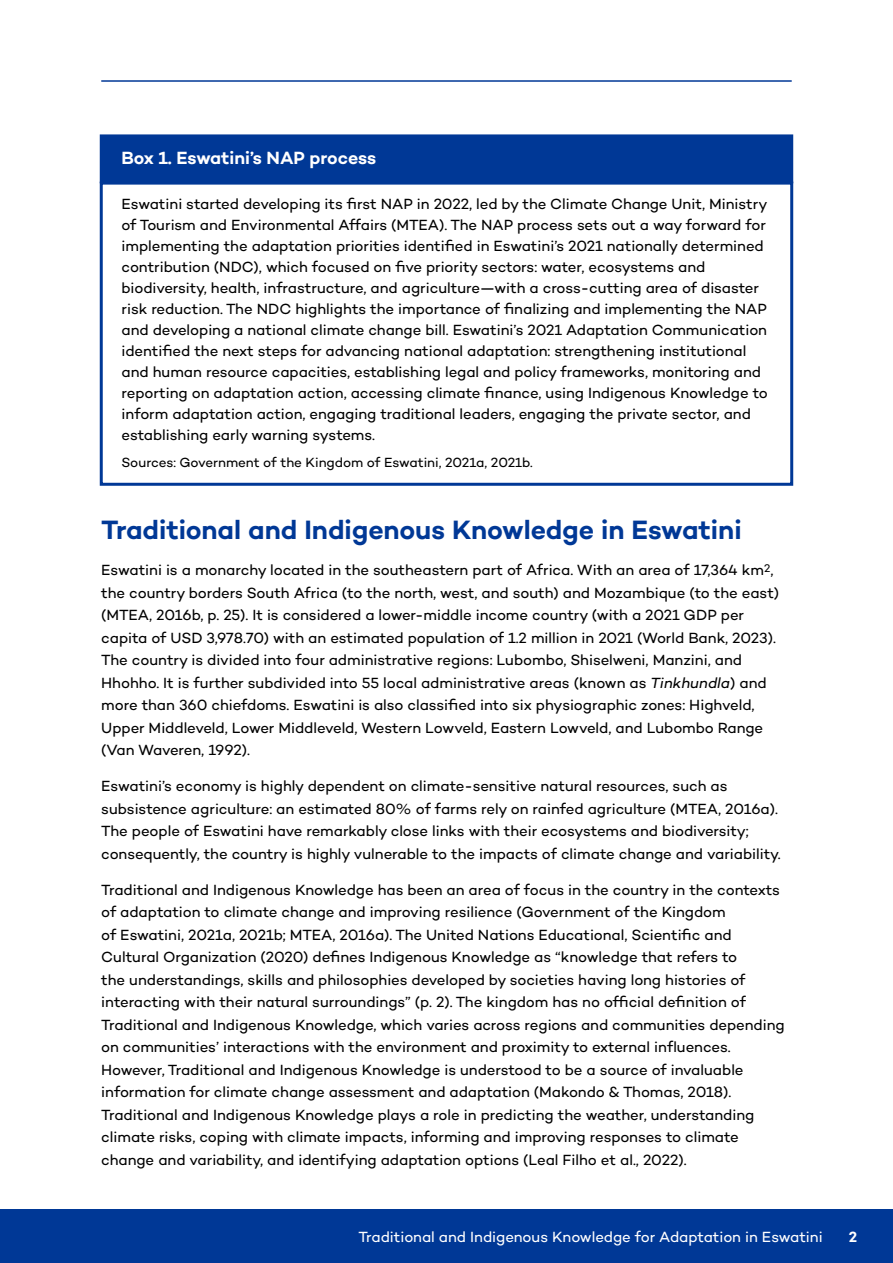
<style>
.page{position:relative;width:893px;height:1263px;background:#fff}
.page>*{position:absolute;margin:0;border:0;box-sizing:border-box;transform-origin:0 0}
.t1{font:600 27px "Campton";letter-spacing:-.005em;color:#003896}
.Box_H1{font:600 18px "Campton";letter-spacing:-.005em;color:#fff}
.Box_Body{font:15px/22.5px "Campton";letter-spacing:-.005em;color:#000}
.t2{font:15px "Campton";letter-spacing:-.005em;color:#fff}
.t3{font:600 15px "Campton";color:#fff}
.Box_Body__last{font:13.5px "Campton";letter-spacing:-.01em;color:#000}
.s1{font-style:italic}
</style>
<div class="page">
<hr style="left:101px;top:80px;width:691px;height:2px;background:#003896">
<div style="left:0;top:1209px;width:893px;height:54px;background:#003896"></div>
<div style="left:100px;top:134px;width:693px;height:49px;background:#003896;border:3px solid #003896"></div>
<div style="left:100px;top:182px;width:693px;height:304px;border:3px solid #003896"></div>
<p class="Box_H1" style="left:122px;top:146px;width:256px">Box 1. Eswatini’s NAP process</p>
<p class="Box_Body" style="left:122px;top:193px;width:648px;line-height:21px">Eswatini started developing its first NAP in 2022, led by the Climate Change Unit, Ministry of Tourism and Environmental Affairs (MTEA). The NAP process sets out a way forward for implementing the adaptation priorities identified in Eswatini’s 2021 nationally determined contribution (NDC), which focused on five priority sectors: water, ecosystems and biodiversity, health, infrastructure, and agriculture—with a cross-cutting area of disaster risk reduction. The NDC highlights the importance of finalizing and implementing the NAP and developing a national climate change bill. Eswatini’s 2021 Adaptation Communication identified the next steps for advancing national adaptation: strengthening institutional and human resource capacities, establishing legal and policy frameworks, monitoring and reporting on adaptation action, accessing climate finance, using Indigenous Knowledge to inform adaptation action, engaging traditional leaders, engaging the private sector, and establishing early warning systems.</p>
<p class="Box_Body__last" style="left:122px;top:454px;width:413px">Sources: Government of the Kingdom of Eswatini, 2021a, 2021b.</p>
<h1 class="t1" style="left:101px;top:513px;width:642px">Traditional and Indigenous Knowledge in Eswatini</h1>
<p class="Box_Body" style="left:101px;top:559px;width:679px">Eswatini is a monarchy located in the southeastern part of Africa. With an area of 17,364 km<sup>2</sup>, the country borders South Africa (to the north, west, and south) and Mozambique (to the east) (MTEA, 2016b, p. 25). It is considered a lower-middle income country (with a 2021 GDP per capita of USD 3,978.70) with an estimated population of 1.2 million in 2021 (World Bank, 2023).<br>The country is divided into four administrative regions: Lubombo, Shiselweni, Manzini, and Hhohho. It is further subdivided into 55 local administrative areas (known as <span class="s1">Tinkhundla</span>) and more than 360 chiefdoms. Eswatini is also classified into six physiographic zones: Highveld, Upper Middleveld, Lower Middleveld, Western Lowveld, Eastern Lowveld, and Lubombo Range (Van Waveren, 1992).</p>
<p class="Box_Body" style="left:101px;top:775px;width:681px">Eswatini’s economy is highly dependent on climate-sensitive natural resources, such as subsistence agriculture: an estimated 80% of farms rely on rainfed agriculture (MTEA, 2016a).<br>The people of Eswatini have remarkably close links with their ecosystems and biodiversity; consequently, the country is highly vulnerable to the impacts of climate change and variability.</p>
<p class="Box_Body" style="left:101px;top:878px;width:685px">Traditional and Indigenous Knowledge has been an area of focus in the country in the contexts of adaptation to climate change and improving resilience (Government of the Kingdom<br>of Eswatini, 2021a, 2021b; MTEA, 2016a). The United Nations Educational, Scientific and Cultural Organization (2020) defines Indigenous Knowledge as “knowledge that refers to<br>the understandings, skills and philosophies developed by societies having long histories of interacting with their natural surroundings” (p. 2). The kingdom has no official definition of Traditional and Indigenous Knowledge, which varies across regions and communities depending on communities’ interactions with the environment and proximity to external influences.<br>However, Traditional and Indigenous Knowledge is understood to be a source of invaluable information for climate change assessment and adaptation (Makondo &amp; Thomas, 2018).<br>Traditional and Indigenous Knowledge plays a role in predicting the weather, understanding climate risks, coping with climate impacts, informing and improving responses to climate change and variability, and identifying adaptation options (Leal Filho et al., 2022).</p>
<p class="t2" style="left:358px;top:1227px;width:466px">Traditional and Indigenous Knowledge for Adaptation in Eswatini</p>
<p class="t3" style="left:849px;top:1227px;width:10px">2</p>
</div>
